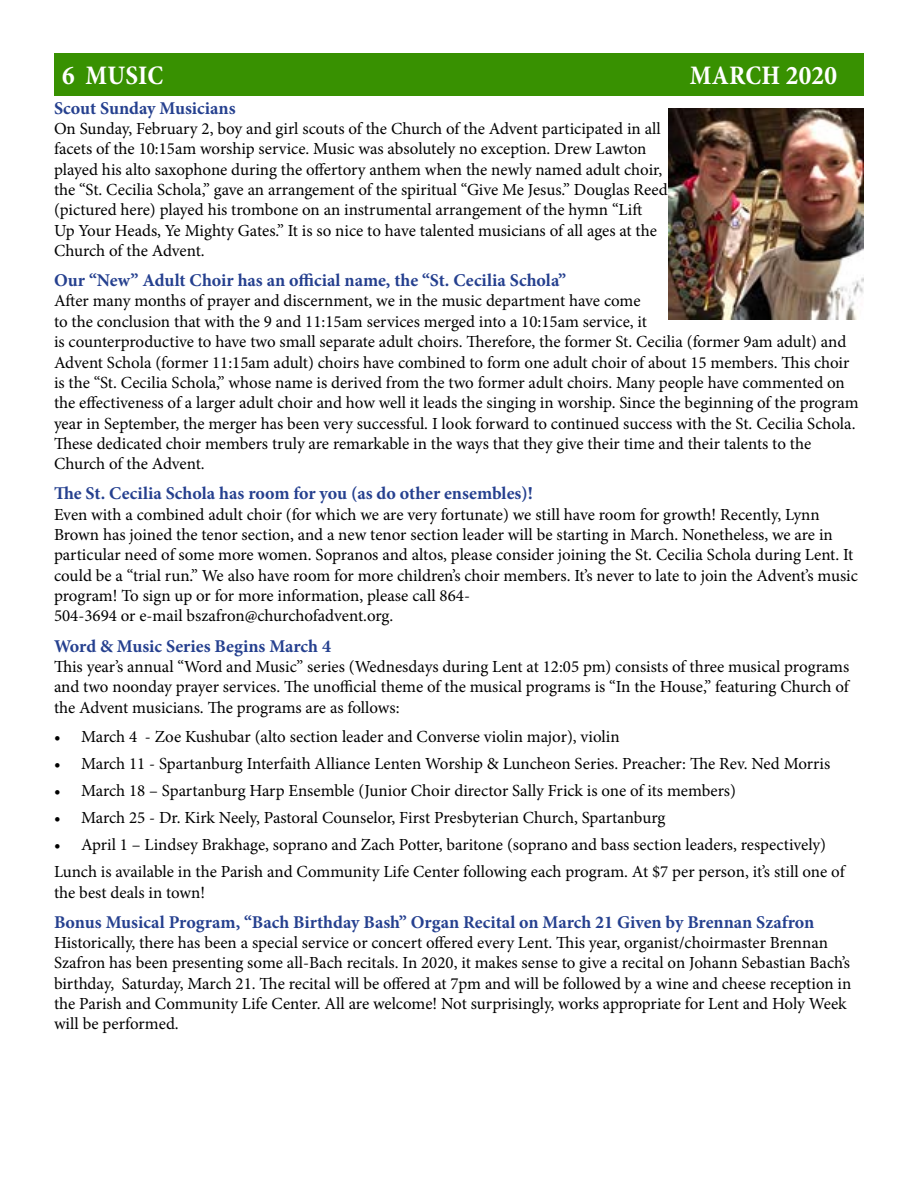
<style>
.page{position:relative;width:918px;height:1188px;background:#fff}
.page>*{position:absolute;margin:0;border:0;box-sizing:border-box;transform-origin:0 0}
.t1{font:700 condensed 27px "Minion Pro";letter-spacing:.01em;color:#fff}
.t2{font:700 18px "Minion Pro";color:#25408f}
.t3{font:16.95px/20.4px "Minion Pro";letter-spacing:-.005em;color:#000}
</style>
<div class="page">
<div style="left:54px;top:53px;width:810px;height:42px;background:#389101"></div>
<img style="left:669px;top:108px;width:195px;height:211px">
<h1 class="t1" style="left:62px;top:57px;width:102px">6 MUSIC</h1>
<h1 class="t1" style="left:690px;top:57px;width:149px">MARCH 2020</h1>
<p class="t2" style="left:54px;top:95px;width:183px">Scout Sunday Musicians</p>
<p class="t3" style="left:54px;top:118px;width:615px">On Sunday, February 2, boy and girl scouts of the Church of the Advent participated in all facets of the 10:15am worship service. Music was absolutely no exception. Drew Lawton played his alto saxophone during the offertory anthem when the newly named adult choir, the “St. Cecilia Schola,” gave an arrangement of the spiritual “Give Me Jesus.” Douglas Reed (pictured here) played his trombone on an instrumental arrangement of the hymn “Lift<br>Up Your Heads, Ye Mighty Gates.” It is so nice to have talented musicians of all ages at the Church of the Advent.</p>
<p class="t2" style="left:54px;top:268px;width:514px">Our “New” Adult Choir has an official name, the “St. Cecilia Schola”</p>
<p class="t3" style="left:54px;top:291px;width:806px">After many months of prayer and discernment, we in the music department have come<br>to the conclusion that with the 9 and 11:15am services merged into a 10:15am service, it<br>is counterproductive to have two small separate adult choirs. Therefore, the former St. Cecilia (former 9am adult) and Advent Schola (former 11:15am adult) choirs have combined to form one adult choir of about 15 members. This choir is the “St. Cecilia Schola,” whose name is derived from the two former adult choirs. Many people have commented on the effectiveness of a larger adult choir and how well it leads the singing in worship. Since the beginning of the program year in September, the merger has been very successful. I look forward to continued success with the St. Cecilia Schola.<br>These dedicated choir members truly are remarkable in the ways that they give their time and their talents to the Church of the Advent.</p>
<p class="t2" style="left:54px;top:481px;width:480px">The St. Cecilia Schola has room for you (as do other ensembles)!</p>
<p class="t3" style="left:54px;top:504px;width:805px">Even with a combined adult choir (for which we are very fortunate) we still have room for growth! Recently, Lynn Brown has joined the tenor section, and a new tenor section leader will be starting in March. Nonetheless, we are in particular need of some more women. Sopranos and altos, please consider joining the St. Cecilia Schola during Lent. It could be a “trial run.” We also have room for more children’s choir members. It’s never to late to join the Advent’s music program! To sign up or for more information, please call 864-<br>504-3694 or e-mail bszafron@churchofadvent.org.</p>
<p class="t2" style="left:54px;top:633px;width:279px">Word &amp; Music Series Begins March 4</p>
<p class="t3" style="left:54px;top:657px;width:797px;text-align:justify">This year’s annual “Word and Music” series (Wednesdays during Lent at 12:05 pm) consists of three musical programs and two noonday prayer services. The unofficial theme of the musical programs is “In the House,” featuring Church of the Advent musicians. The programs are as follows:</p>
<p class="t3" style="left:54px;top:726px;width:567px">• March 4 - Zoe Kushubar (alto section leader and Converse violin major), violin</p>
<p class="t3" style="left:54px;top:753px;width:778px">• March 11 - Spartanburg Interfaith Alliance Lenten Worship &amp; Luncheon Series. Preacher: The Rev. Ned Morris</p>
<p class="t3" style="left:54px;top:780px;width:683px">• March 18 – Spartanburg Harp Ensemble (Junior Choir director Sally Frick is one of its members)</p>
<p class="t3" style="left:54px;top:807px;width:613px">• March 25 - Dr. Kirk Neely, Pastoral Counselor, First Presbyterian Church, Spartanburg</p>
<p class="t3" style="left:54px;top:831px;width:792px;line-height:27.2px">• April 1 – Lindsey Brakhage, soprano and Zach Potter, baritone (soprano and bass section leaders, respectively)<br>Lunch is available in the Parish and Community Life Center following each program. At $7 per person, it’s still one of</p>
<p class="t3" style="left:54px;top:882px;width:153px">the best deals in town!</p>
<p class="t2" style="left:54px;top:909px;width:762px">Bonus Musical Program, “Bach Birthday Bash” Organ Recital on March 21 Given by Brennan Szafron</p>
<p class="t3" style="left:54px;top:933px;width:799px">Historically, there has been a special service or concert offered every Lent. This year, organist/choirmaster Brennan Szafron has been presenting some all-Bach recitals. In 2020, it makes sense to give a recital on Johann Sebastian Bach’s birthday, Saturday, March 21. The recital will be offered at 7pm and will be followed by a wine and cheese reception in the Parish and Community Life Center. All are welcome! Not surprisingly, works appropriate for Lent and Holy Week will be performed.</p>
</div>
